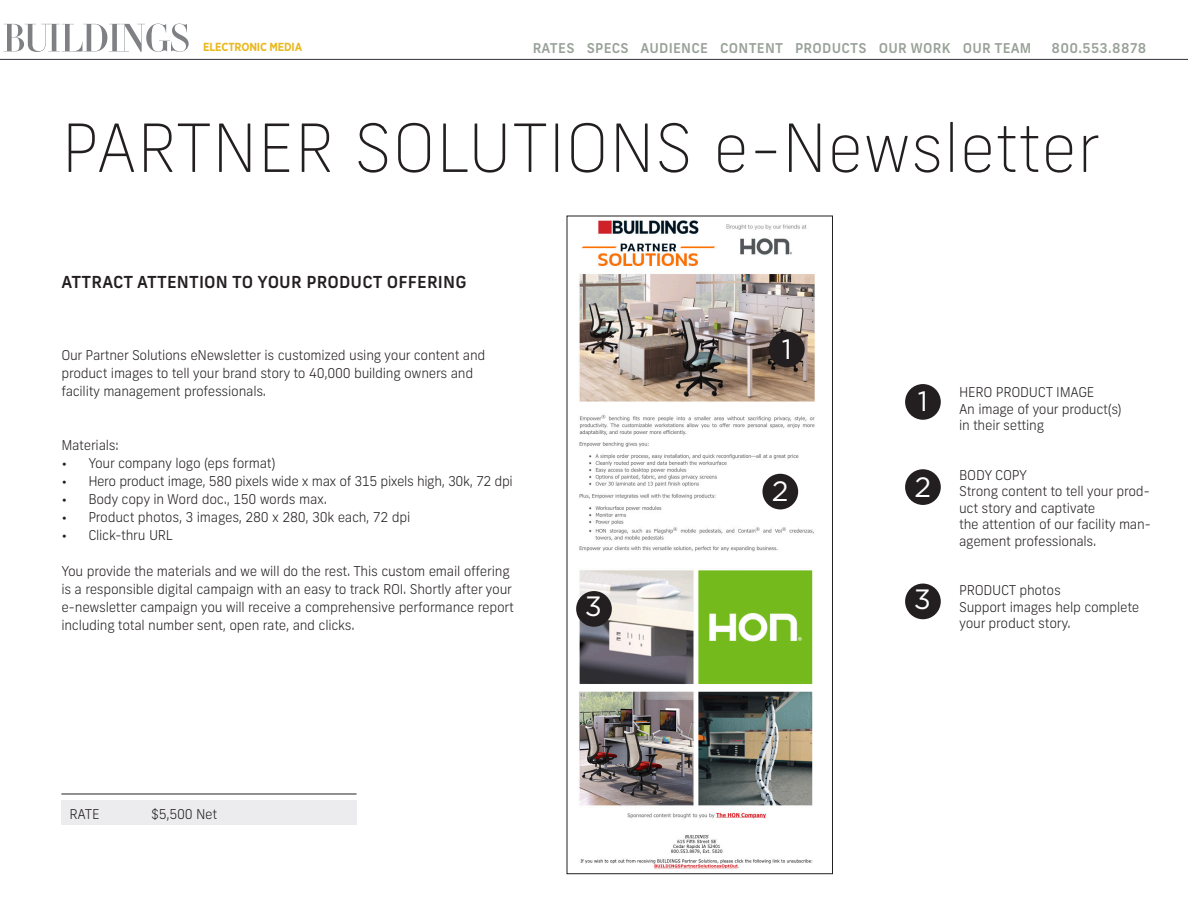
<style>
.page{position:relative;width:1188px;height:918px;background:#fff}
.page>*{position:absolute;margin:0;border:0;box-sizing:border-box;transform-origin:0 0}
.Headline{font:100 66.15px "Frank New";color:#231f20}
.t1{font:27.9px "Gotham";color:#fff}
.Subhead{font:500 16.5px "Frank New";letter-spacing:.01em;color:#231f20}
.Body{font:300 13.5px/18px "Frank New";letter-spacing:-.02em;color:#231f20}
.Body_-_no_snap_to{font:300 13.5px/16.5px "Frank New";letter-spacing:-.02em;color:#231f20}
.t2{font:500 13.5px "Frank New";letter-spacing:.02em;color:#98a197}
.t3{font:700 11.7px "Gotham Narrow";letter-spacing:-.01em;color:#e9b81e;scale:.96 1}
</style>
<div class="page">
<svg style="left:4px;top:24px;width:185px;height:28px"></svg>
<hr style="left:0;top:59px;width:1188px;height:1px;background:#2f313e">
<img style="left:576px;top:220px;width:239px;height:649px">
<div style="left:567px;top:216px;width:266px;height:658px;border:1px solid #231f20"></div>
<div style="left:905px;top:384px;width:36px;height:36px;background:#231f20;border-radius:50%"></div>
<div style="left:769px;top:332px;width:36px;height:35px;background:#231f20;border-radius:50%"></div>
<div style="left:905px;top:469px;width:36px;height:36px;background:#231f20;border-radius:50%"></div>
<div style="left:762px;top:474px;width:36px;height:35px;background:#231f20;border-radius:50%"></div>
<div style="left:905px;top:584px;width:36px;height:35px;background:#231f20;border-radius:50%"></div>
<div style="left:576px;top:591px;width:36px;height:36px;background:#231f20;border-radius:50%"></div>
<div style="left:61px;top:800px;width:296px;height:25px;background:#ececee"></div>
<hr style="left:61px;top:794px;width:296px;height:1px;background:#231f20">
<p class="t3" style="left:203px;top:40px;width:105px">ELECTRONIC MEDIA</p>
<p class="t2" style="left:533px;top:39px;width:500px">RATES SPECS AUDIENCE CONTENT PRODUCTS OUR WORK OUR TEAM</p>
<p class="t2" style="left:1051px;top:39px;width:96px">800.553.8878</p>
<p class="Headline" style="left:61px;top:108px;width:1041px">PARTNER SOLUTIONS e-Newsletter</p>
<p class="Subhead" style="left:62px;top:271px;width:406px">ATTRACT ATTENTION TO YOUR PRODUCT OFFERING</p>
<p class="Body" style="left:61px;top:346px;width:426px">Our Partner Solutions eNewsletter is customized using your content and product images to tell your brand story to 40,000 building owners and facility management professionals.</p>
<p class="Body" style="left:61px;top:436px;width:59px">Materials:</p>
<p class="Body" style="left:61px;top:454px;width:216px">• Your company logo (eps format)</p>
<p class="Body" style="left:61px;top:472px;width:453px">• Hero product image, 580 pixels wide x max of 315 pixels high, 30k, 72 dpi</p>
<p class="Body" style="left:61px;top:490px;width:267px">• Body copy in Word doc., 150 words max.</p>
<p class="Body" style="left:61px;top:508px;width:351px">• Product photos, 3 images, 280 x 280, 30k each, 72 dpi</p>
<p class="Body" style="left:61px;top:526px;width:113px">• Click-thru URL</p>
<p class="Body" style="left:61px;top:562px;width:454px">You provide the materials and we will do the rest. This custom email offering is a responsible digital campaign with an easy to track ROI. Shortly after your e-newsletter campaign you will receive a comprehensive performance report including total number sent, open rate, and clicks.</p>
<p class="Body_-_no_snap_to" style="left:70px;top:806px;width:32px">RATE</p>
<p class="Body_-_no_snap_to" style="left:151px;top:806px;width:68px">$5,500 Net</p>
<p class="t1" style="left:782px;top:331px;width:11px">1</p>
<p class="t1" style="left:918px;top:384px;width:11px">1</p>
<p class="t1" style="left:772px;top:473px;width:18px">2</p>
<p class="t1" style="left:915px;top:469px;width:18px">2</p>
<p class="t1" style="left:585px;top:589px;width:19px">3</p>
<p class="t1" style="left:914px;top:581px;width:19px">3</p>
<p class="Body_-_no_snap_to" style="left:959px;top:384px;width:137px">HERO PRODUCT IMAGE</p>
<p class="Body_-_no_snap_to" style="left:959px;top:400px;width:164px">An image of your product(s) in their setting</p>
<p class="Body_-_no_snap_to" style="left:959px;top:466px;width:70px">BODY COPY</p>
<p class="Body_-_no_snap_to" style="left:959px;top:483px;width:194px">Strong content to tell your prod&shy;uct story and captivate<br>the attention of our facility man&shy;agement professionals.</p>
<p class="Body_-_no_snap_to" style="left:959px;top:582px;width:103px">PRODUCT photos</p>
<p class="Body_-_no_snap_to" style="left:959px;top:598px;width:182px">Support images help complete your product story.</p>
</div>
